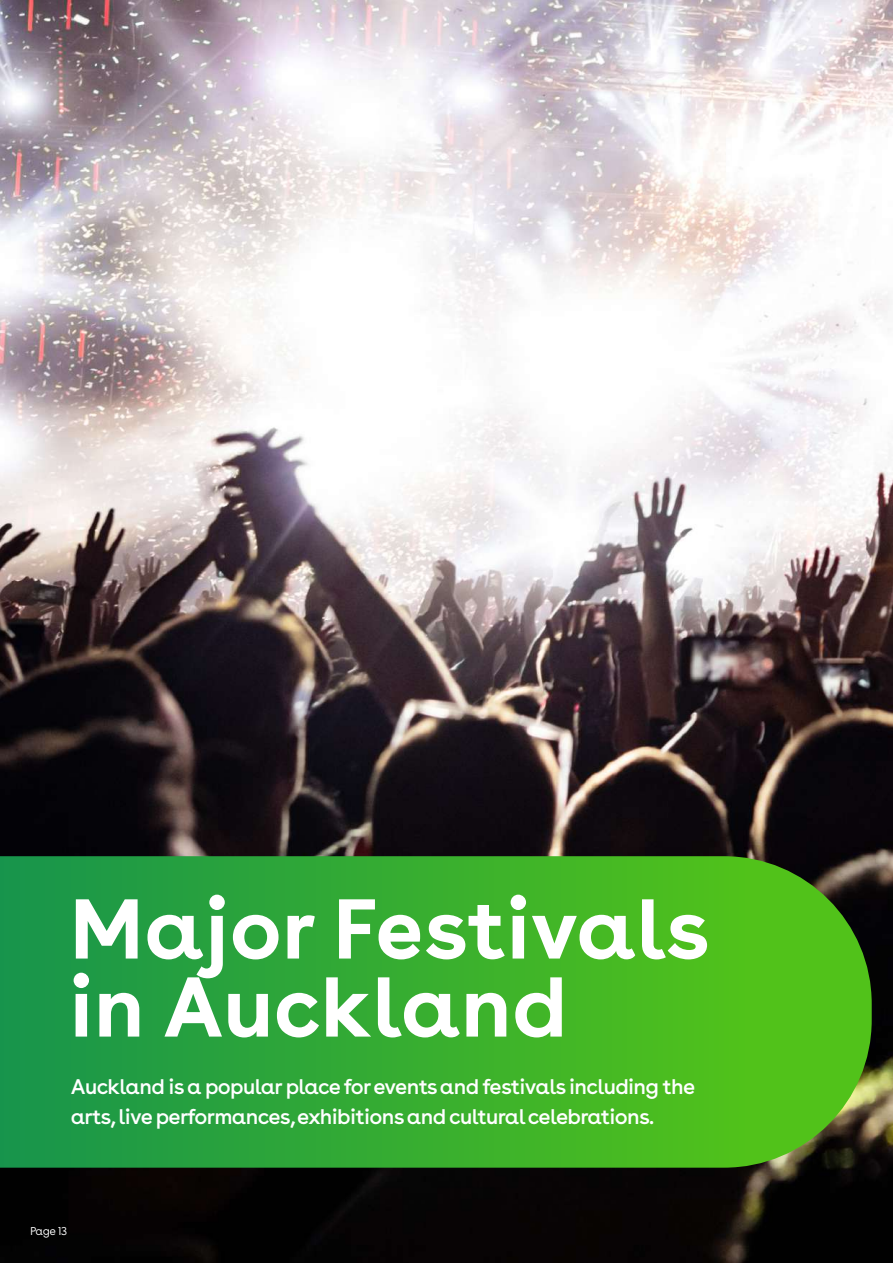
<style>
.page{position:relative;width:893px;height:1263px;background:#fff}
.page>*{position:absolute;margin:0;border:0;box-sizing:border-box;transform-origin:0 0}
.t1{font:700 90px/78px "Buenos Aires";color:#fff}
.t2{font:22.5px/30px "Buenos Aires";letter-spacing:-.03em;color:#fff}
.t3{font:300 12px "Buenos Aires";letter-spacing:-.035em;color:#fff}
.t4{font:300 12px "Buenos Aires";color:#1c1816}
</style>
<div class="page">
<img style="left:0;top:0;width:893px;height:1263px">
<svg style="left:0;top:856px;width:872px;height:312px"></svg>
<h1 class="t1" style="left:69px;top:886px;width:642px">Major Festivals in Auckland</h1>
<p class="t2" style="left:71px;top:1071px;width:626px">Auckland is a popular place for events and festivals including the arts, live performances, exhibitions and cultural celebrations.</p>
<p class="t3" style="left:30px;top:1223px;width:39px">Page 13</p>
<p class="t4" style="left:58px;top:1223px;width:10px">#</p>
</div>
